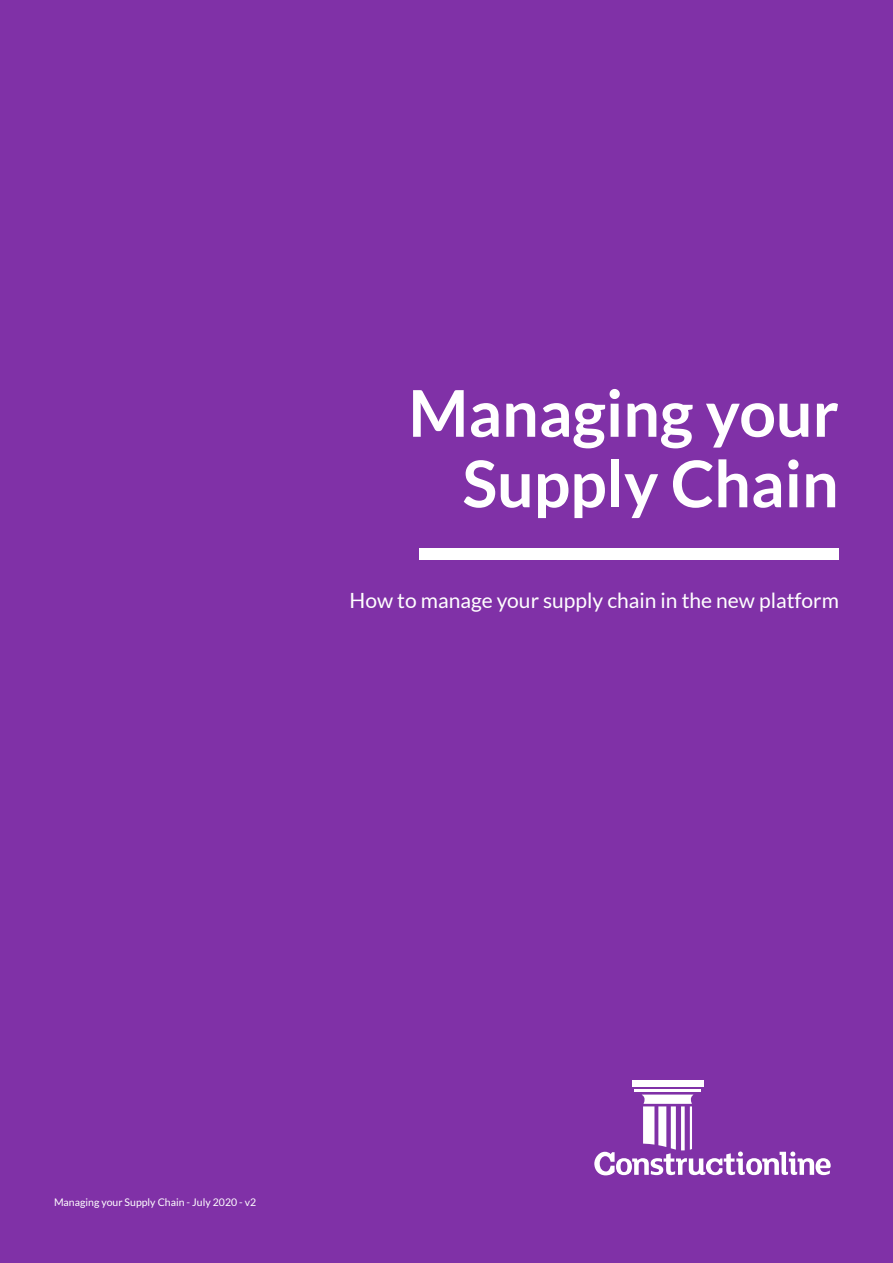
<style>
.page{position:relative;width:893px;height:1263px;background:#8031a7}
.page>*{position:absolute;margin:0;border:0;box-sizing:border-box;transform-origin:0 0}
.t1{font:700 64.5px/70.5px "Lato";color:#fff;text-align:right}
.t2{font:21px "Lato";color:#fff}
.t3{font:10.5px "Lato";color:#fff}
</style>
<div class="page">
<hr style="left:635px;top:1089px;width:66px;height:2px;background:#fff">
<div style="left:632px;top:1081px;width:71px;height:6px;background:#fff"></div>
<svg style="left:594px;top:1094px;width:237px;height:81px"></svg>
<div style="left:419px;top:548px;width:420px;height:11px;background:#fff"></div>
<h1 class="t1" style="left:408px;top:377px;width:432px">Managing your<br>Supply Chain</h1>
<p class="t2" style="left:350px;top:589px;width:491px">How to manage your supply chain in the new platform</p>
<p class="t3" style="left:54px;top:1197px;width:204px">Managing your Supply Chain - July 2020 - v2</p>
</div>
